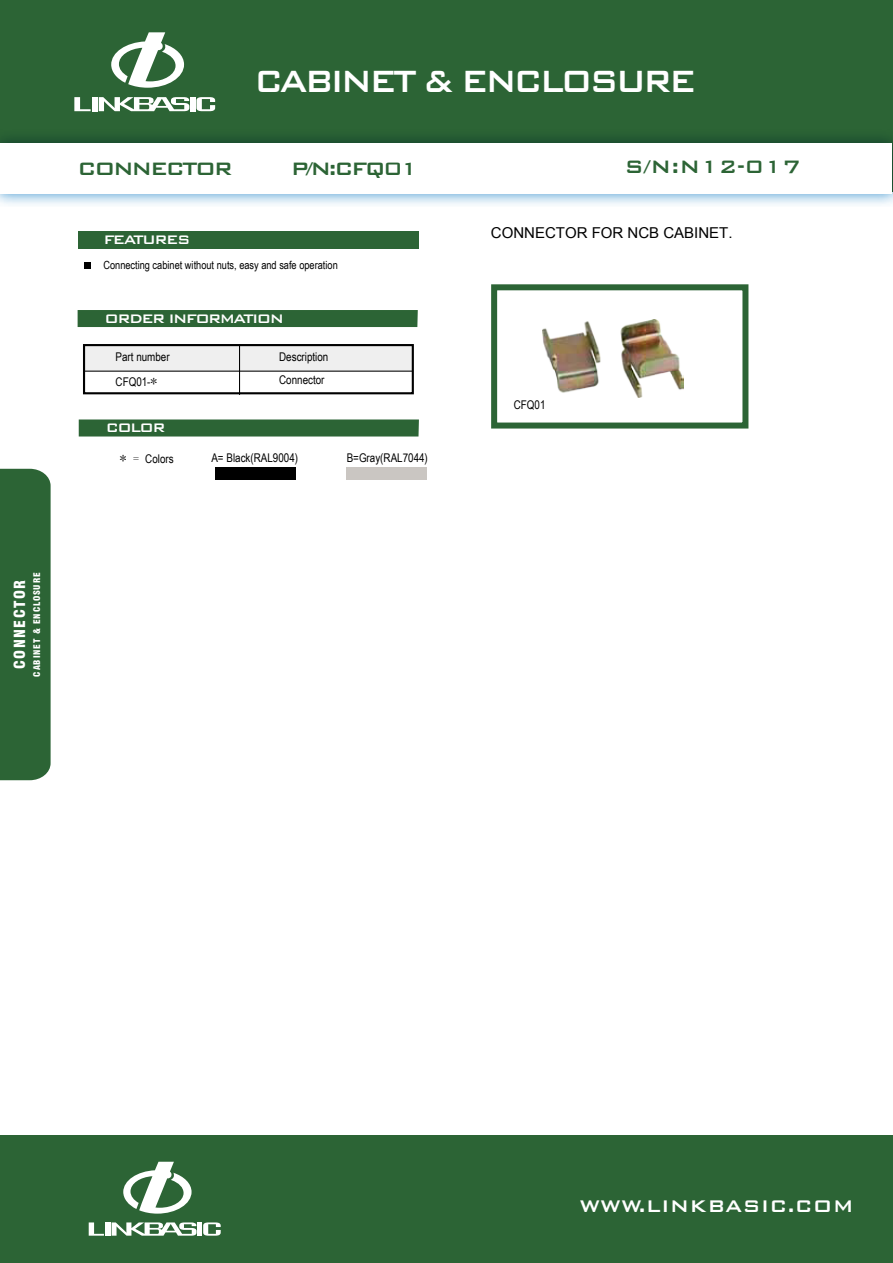
<style>
.page{position:relative;width:893px;height:1263px;background:#fff}
.page>*{position:absolute;margin:0;border:0;box-sizing:border-box;transform-origin:0 0}
.t1{font:500 41.1px "Bank Gothic BT";letter-spacing:-.1em;color:#fff;scale:.9 1}
.t2{font:500 24px "Bank Gothic BT";letter-spacing:-.1em;color:#2c6435}
.t3{font:500 22.5px "Bank Gothic BT";color:#fff}
.t4{font:500 16.5px "Bank Gothic BT";letter-spacing:-.1em;color:#fff}
.t5{font:15px "Arial";color:#000}
.t6{font:900 condensed 15px "Swiss 721 BT";letter-spacing:.1em;color:#fff}
.t7{font:12px/24.5px "Arial Narrow";color:#000}
.t8{font:11.25px "Arial Narrow";color:#000}
.t9{font:900 condensed 9px "Swiss 721 BT";letter-spacing:.1em;color:#fff}
.s1{font-family:"Sim Sun";font-size:13.5px}
.s2{font-family:"Sim Sun"}
</style>
<div class="page">
<div style="left:0;top:0;width:893px;height:192px;background:#2c6435"></div>
<div style="left:0;top:1135px;width:893px;height:128px;background:#2c6435"></div>
<div style="left:0;top:469px;width:51px;height:311px;background:#2c6435"></div>
<svg style="left:0;top:138px;width:893px;height:67px"></svg>
<div style="left:1px;top:143px;width:891px;height:51px;background:#fff"></div>
<div style="left:78px;top:232px;width:340px;height:17px;background:#2c6435"></div>
<svg style="left:85px;top:263px;width:6px;height:6px"></svg>
<div style="left:78px;top:310px;width:340px;height:17px;background:#2c6435"></div>
<div style="left:79px;top:419px;width:340px;height:17px;background:#2c6435"></div>
<div style="left:84px;top:346px;width:330px;height:25px;background:#efefef"></div>
<hr style="left:83px;top:371px;width:330px;height:1px;background:#000">
<div style="left:83px;top:344px;width:331px;height:50px;border:2px solid #000"></div>
<hr style="left:239px;top:345px;width:1px;height:50px;background:#000">
<div style="left:215px;top:467px;width:80px;height:12px;background:#000"></div>
<div style="left:346px;top:467px;width:81px;height:12px;background:#cac6c2"></div>
<div style="left:491px;top:284px;width:257px;height:144px;border:6px solid #2c6435"></div>
<img style="left:543px;top:320px;width:141px;height:78px">
<svg style="left:74px;top:97px;width:17px;height:14px"></svg>
<div style="left:92px;top:97px;width:5px;height:14px;background:#fff"></div>
<svg style="left:99px;top:97px;width:90px;height:14px"></svg>
<svg style="left:196px;top:97px;width:19px;height:14px"></svg>
<div style="left:190px;top:97px;width:5px;height:14px;background:#fff"></div>
<svg style="left:111px;top:32px;width:73px;height:56px"></svg>
<svg style="left:89px;top:1222px;width:15px;height:14px"></svg>
<div style="left:105px;top:1222px;width:5px;height:14px;background:#fff"></div>
<svg style="left:112px;top:1222px;width:85px;height:14px"></svg>
<svg style="left:203px;top:1222px;width:18px;height:14px"></svg>
<div style="left:197px;top:1222px;width:5px;height:14px;background:#fff"></div>
<svg style="left:123px;top:1162px;width:69px;height:51px"></svg>
<h1 class="t1" style="left:254px;top:59px;width:493px">CABINET &amp; ENCLOSURE</h1>
<h2 class="t2" style="left:78px;top:155px;width:157px">CONNECTOR</h2>
<h2 class="t2" style="left:291px;top:155px;width:129px">P/N:CFQ01</h2>
<h3 class="t4" style="left:103px;top:231px;width:88px">FEATURES</h3>
<p class="t8" style="left:103px;top:257px;width:236px">Connecting cabinet without nuts, easy and safe operation</p>
<h3 class="t4" style="left:105px;top:309px;width:181px">ORDER INFORMATION</h3>
<p class="t7" style="left:116px;top:344px;width:56px">Part number<br>CFQ01-<span class="s1">*</span></p>
<p class="t7" style="left:279px;top:344px;width:51px;line-height:23.7px">Description<br>Connector</p>
<h3 class="t4" style="left:106px;top:419px;width:61px">COLOR</h3>
<p class="t7" style="left:120px;top:446px;width:55px"><span class="s1">*</span> <span class="s2">=</span> Colors</p>
<p class="t7" style="left:211px;top:445px;width:88px">A= Black(RAL9004)</p>
<p class="t7" style="left:347px;top:445px;width:83px">B=Gray(RAL7044)</p>
<h2 class="t2" style="left:624px;top:154px;width:178px">S/N:N12-017</h2>
<p class="t5" style="left:491px;top:223px;width:243px">CONNECTOR FOR NCB CABINET.</p>
<p class="t7" style="left:514px;top:392px;width:33px">CFQ01</p>
<p class="t6" style="left:11px;top:669px;width:91px;rotate:-90deg">CONNECTOR</p>
<p class="t9" style="left:31px;top:677px;width:106px;rotate:-90deg">CABINET &amp; ENCLOSURE</p>
<h3 class="t3" style="left:579px;top:1194px;width:276px">WWW.LINKBASIC.COM</h3>
</div>
